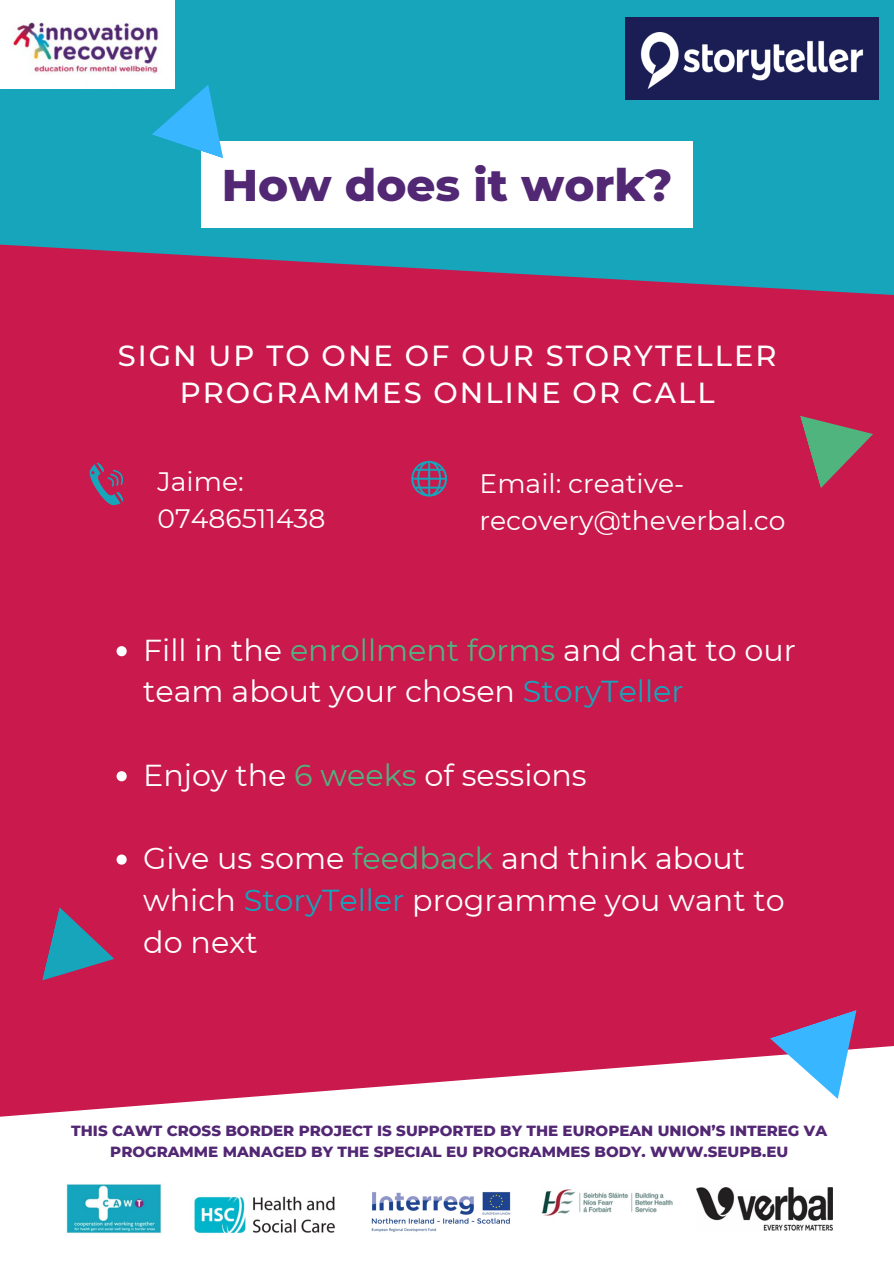
<style>
.page{position:relative;width:894px;height:1264px;background:#fff}
.page>*{position:absolute;margin:0;border:0;box-sizing:border-box;transform-origin:0 0}
.t1{font:800 45.3px "Montserrat";color:#522773}
.t2{font:30.15px/41.7px "Montserrat";color:#fff}
.t3{font:500 28.95px/37.2px "Montserrat";letter-spacing:.07em;color:#fff;text-align:center}
.t4{font:26.55px/37.2px "Montserrat";color:#fff}
.t5{font:800 15px/20.2px "Montserrat";color:#522773;text-align:center}
.s1{color:#50b47f}
.s2{color:#16a5bb}
</style>
<div class="page">
<div style="left:0;top:0;width:893px;height:1263px;background:#c9194d"></div>
<svg style="left:0;top:0;width:893px;height:295px;background:#2c93ac"></svg>
<svg style="left:0;top:1046px;width:893px;height:217px;fill:#fff"></svg>
<svg style="left:800px;top:416px;width:73px;height:72px"></svg>
<svg style="left:42px;top:907px;width:72px;height:74px"></svg>
<svg style="left:769px;top:1010px;width:111px;height:103px"></svg>
<svg style="left:116px;top:646px;width:11px;height:10px"></svg>
<svg style="left:116px;top:771px;width:11px;height:10px"></svg>
<svg style="left:116px;top:854px;width:11px;height:10px"></svg>
<svg style="left:411px;top:461px;width:36px;height:35px"></svg>
<svg style="left:89px;top:462px;width:34px;height:43px"></svg>
<img style="left:625px;top:17px;width:253px;height:82px">
<div style="left:201px;top:141px;width:491px;height:87px;background:#fff"></div>
<svg style="left:151px;top:73px;width:93px;height:85px;background:#2fb0d5"></svg>
<img style="left:0;top:0;width:175px;height:89px">
<img style="left:62px;top:1178px;width:104px;height:59px">
<img style="left:190px;top:1194px;width:147px;height:41px">
<img style="left:366px;top:1188px;width:149px;height:47px">
<img style="left:535px;top:1166px;width:143px;height:72px">
<img style="left:696px;top:1187px;width:136px;height:43px">
<p class="t1" style="left:222px;top:157px;width:452px">How does it work?</p>
<p class="t3" style="left:118px;top:337px;width:660px">SIGN UP TO ONE OF OUR STORYTELLER<br>PROGRAMMES ONLINE OR CALL</p>
<p class="t4" style="left:157px;top:463px;width:169px">Jaime:<br>07486511438</p>
<p class="t4" style="left:479px;top:465px;width:307px">Email: creative&shy;recovery@theverbal.co</p>
<p class="t2" style="left:143px;top:629px;width:654px">Fill in the <span class="s1">enrollment forms</span> and chat to our team about your chosen <span class="s2">StoryTeller</span></p>
<p class="t2" style="left:143px;top:754px;width:445px">Enjoy the <span class="s1">6 weeks</span> of sessions</p>
<p class="t2" style="left:143px;top:837px;width:643px">Give us some <span class="s1">feedback</span> and think about which <span class="s2">StoryTeller</span> programme you want to do next</p>
<p class="t5" style="left:71px;top:1120px;width:757px">THIS CAWT CROSS BORDER PROJECT IS SUPPORTED BY THE EUROPEAN UNION’S INTEREG VA<br>PROGRAMME MANAGED BY THE SPECIAL EU PROGRAMMES BODY. WWW.SEUPB.EU</p>
</div>
